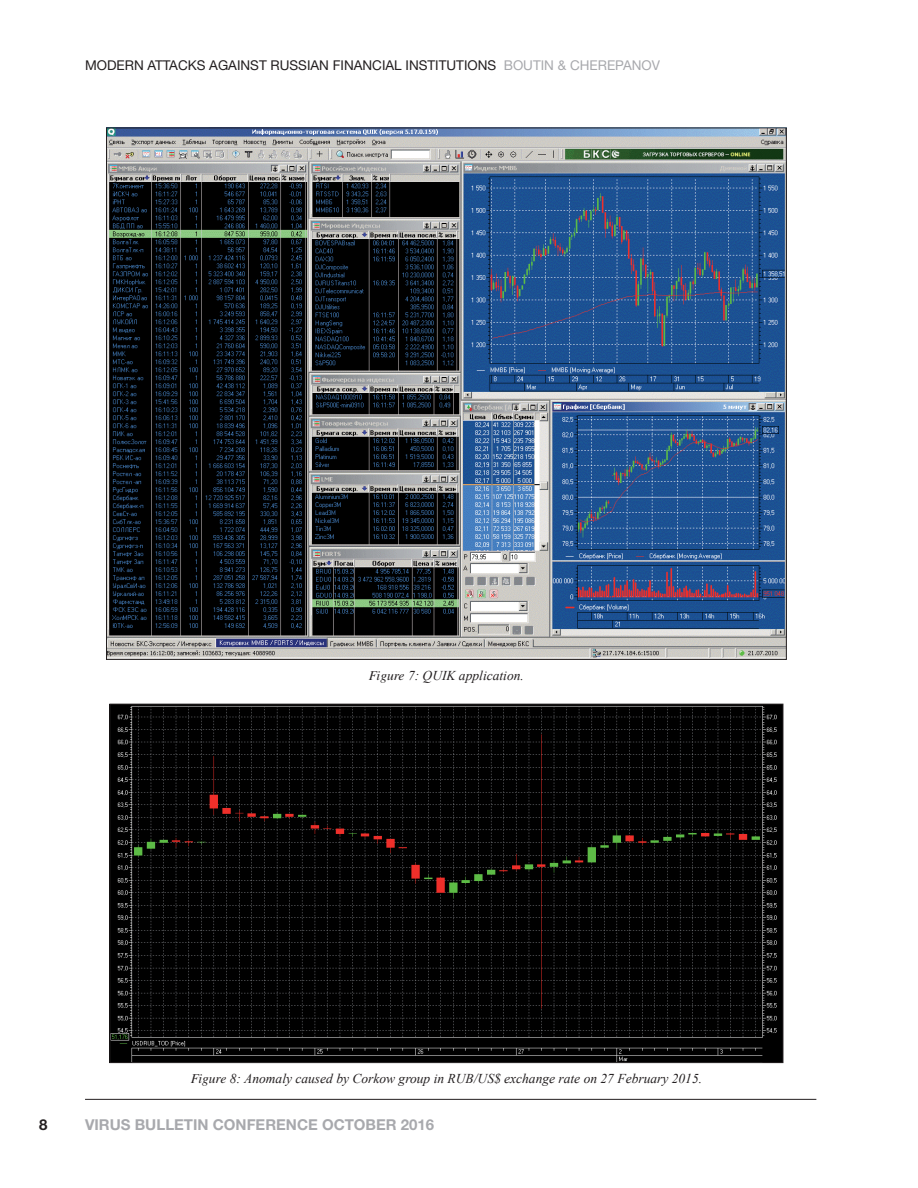
<style>
.page{position:relative;width:918px;height:1188px;background:#fff}
.page>*{position:absolute;margin:0;border:0;box-sizing:border-box;transform-origin:0 0}
.t1{font:700 15px "Helvetica Neue";color:#a8a9ad}
.t2{font:700 15px "Helvetica Neue";color:#231f20}
.t3{font:italic 13.5px "Times New Roman";color:#231f20}
.t4{font:13.5px "Helvetica Neue";color:#231f20}
.s1{color:#a8a9ad}
.s2{font-family:"Times"}
</style>
<div class="page">
<hr style="left:85px;top:1099px;width:731px;height:1px;background:#231f20">
<img style="left:108px;top:130px;width:677px;height:528px">
<img style="left:112px;top:706px;width:669px;height:355px">
<p class="t4" style="left:85px;top:61px;width:576px">MODERN ATTACKS AGAINST RUSSIAN FINANCIAL INSTITUTIONS <span class="s1">BOUTIN &amp; CHEREPANOV</span></p>
<p class="t3" style="left:369px;top:668px;width:156px"><span class="s2">Figure</span> 7: QUIK application.</p>
<p class="t3" style="left:191px;top:1071px;width:513px"><span class="s2">Figure</span> 8: Anomaly caused by Corkow group in RUB/US$ exchange rate on 27 February 2015.</p>
<p class="t2" style="left:39px;top:1119px;width:10px">8</p>
<p class="t1" style="left:85px;top:1119px;width:351px">VIRUS BULLETIN CONFERENCE OCTOBER 2016</p>
</div>
